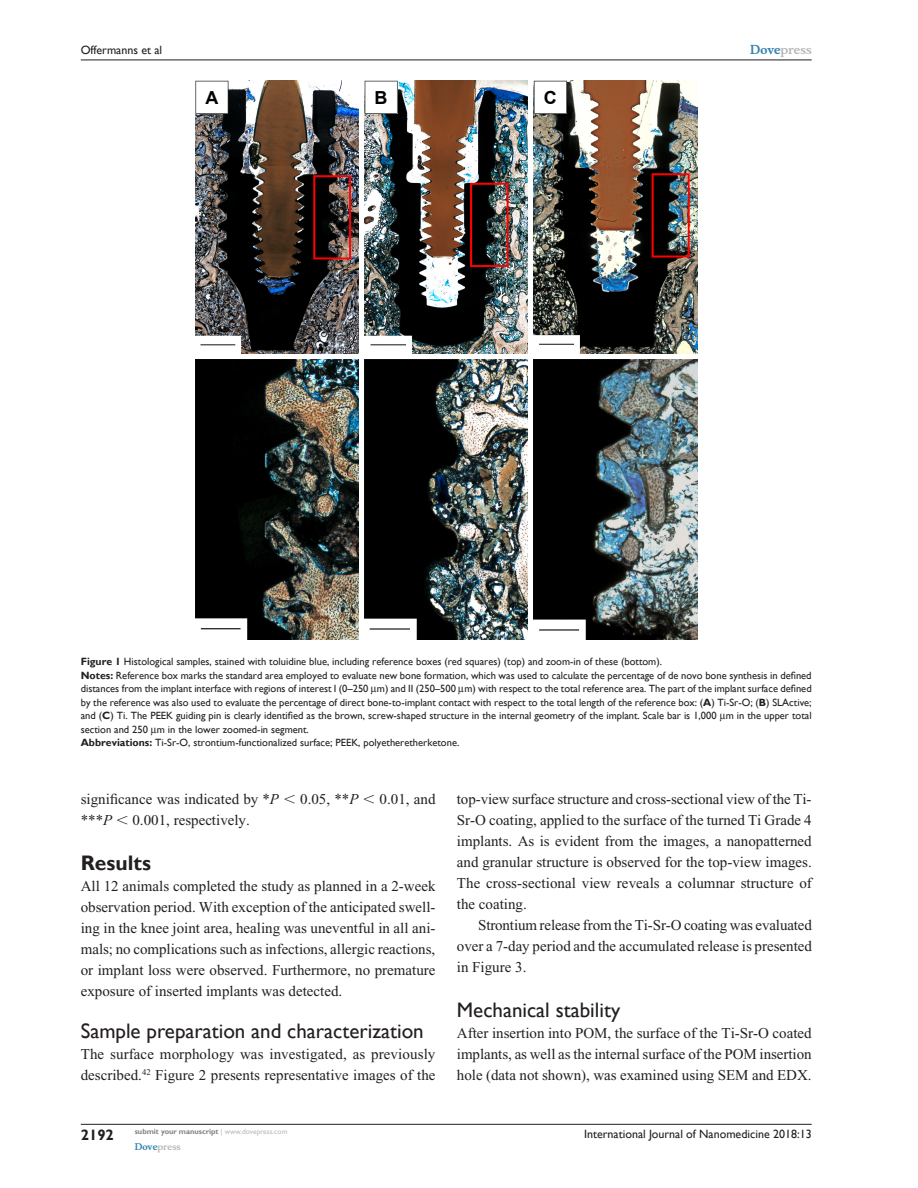
<style>
.page{position:relative;width:918px;height:1188px;background:#fff}
.page>*{position:absolute;margin:0;border:0;box-sizing:border-box;transform-origin:0 0}
.t1{font:21px "Gill Sans";color:#231f20}
.t2{font:700 21px "Gill Sans";color:#231f20}
.TxF{font:15px/21px "Times New Roman";color:#231f20;text-align:justify}
.Tx{font:15px/21px "Times New Roman";color:#231f20;text-align:justify}
.t3{font:700 15px "Gill Sans";color:#231f20}
.t4{font:12px "Gill Sans";color:#231f20}
.t5{font:700 12px "Musee";color:#b8b9bc}
.FigSNRI{font:10.5px/13.5px "Gill Sans";color:#231f20;text-align:justify}
.FigC{font:10.5px "Gill Sans";color:#231f20}
.t6{font:700 9px "Musee";color:#b8b9bc}
.t7{font:700 7.5px "Gill Sans";color:#808285}
.s1{color:#3485ae}
.s2{font-weight:700}
.s3{font-style:italic}
.s4{font-family:"Mathematical Pi One"}
.s5{font-weight:400;color:#b8b9bc}
</style>
<div class="page">
<hr style="left:81px;top:1124px;width:731px;height:1px;background:#231f20">
<hr style="left:81px;top:60px;width:731px;height:1px;background:#231f20">
<img style="left:195px;top:81px;width:164px;height:273px">
<img style="left:365px;top:81px;width:163px;height:273px">
<img style="left:534px;top:81px;width:163px;height:273px">
<img style="left:534px;top:360px;width:163px;height:280px">
<img style="left:365px;top:359px;width:163px;height:281px">
<img style="left:195px;top:359px;width:164px;height:281px">
<svg style="left:195px;top:81px;width:33px;height:33px"></svg>
<svg style="left:365px;top:81px;width:33px;height:33px"></svg>
<svg style="left:534px;top:81px;width:33px;height:33px"></svg>
<p class="t4" style="left:81px;top:43px;width:83px">Offermanns et al</p>
<p class="t5" style="left:750px;top:43px;width:63px"><span class="s1">Dove</span>press</p>
<p class="FigC" style="left:81px;top:655px;width:583px"><span class="s2">Figure 1</span> Histological samples, stained with toluidine blue, including reference boxes (red squares) (top) and zoom-in of these (bottom).</p>
<p class="FigSNRI" style="left:81px;top:669px;width:732px"><span class="s2">Notes:</span> Reference box marks the standard area employed to evaluate new bone formation, which was used to calculate the percentage of de novo bone synthesis in defined distances from the implant interface with regions of interest I (0–250 m) and II (250–500 m) with respect to the total reference area. The part of the implant surface defined by the reference was also used to evaluate the percentage of direct bone-to-implant contact with respect to the total length of the reference box: (<span class="s2">A</span>) Ti-Sr-O; (<span class="s2">B</span>) SLActive; and (<span class="s2">C</span>) Ti. The PEEK guiding pin is clearly identified as the brown, screw-shaped structure in the internal geometry of the implant. Scale bar is 1,000 m in the upper total section and 250 m in the lower zoomed-in segment.</p>
<p class="FigSNRI" style="left:81px;top:736px;width:380px"><span class="s2">Abbreviations:</span> Ti-Sr-O, strontium-functionalized surface; PEEK, polyetheretherketone.</p>
<p class="TxF" style="left:81px;top:788px;width:356px">significance was indicated by *<span class="s3">P</span> <span class="s4">,</span> 0.05, **<span class="s3">P</span> <span class="s4">,</span> 0.01, and ***<span class="s3">P</span> <span class="s4">,</span> 0.001, respectively.</p>
<h1 class="t2" style="left:81px;top:850px;width:72px">Results</h1>
<p class="TxF" style="left:81px;top:875px;width:356px">All 12 animals completed the study as planned in a 2-week observation period. With exception of the anticipated swell&shy;ing in the knee joint area, healing was uneventful in all ani&shy;mals; no complications such as infections, allergic reactions, or implant loss were observed. Furthermore, no premature exposure of inserted implants was detected.</p>
<h2 class="t1" style="left:81px;top:1018px;width:345px">Sample preparation and characterization</h2>
<p class="TxF" style="left:81px;top:1043px;width:356px">The surface morphology was investigated, as previously described.<sup>42</sup> Figure 2 presents representative images of the</p>
<p class="TxF" style="left:457px;top:788px;width:357px">top-view surface structure and cross-sectional view of the Ti-Sr-O coating, applied to the surface of the turned Ti Grade 4 implants. As is evident from the images, a nanopatterned and granular structure is observed for the top-view images.<br>The cross-sectional view reveals a columnar structure of the coating.</p>
<p class="Tx" style="left:457px;top:914px;width:357px;text-indent:21px">Strontium release from the Ti-Sr-O coating was evaluated over a 7-day period and the accumulated release is presented in Figure 3.</p>
<h2 class="t1" style="left:457px;top:997px;width:165px">Mechanical stability</h2>
<p class="TxF" style="left:457px;top:1022px;width:356px">After insertion into POM, the surface of the Ti-Sr-O coated implants, as well as the internal surface of the POM insertion hole (data not shown), was examined using SEM and EDX.</p>
<p class="t3" style="left:81px;top:1126px;width:35px">2192</p>
<p class="t7" style="left:135px;top:1127px;width:154px">submit your manuscript <span class="s5">| www.dovepress.com</span></p>
<p class="t6" style="left:135px;top:1141px;width:48px"><span class="s1">Dove</span>press</p>
<p class="t4" style="left:584px;top:1127px;width:229px">International Journal of Nanomedicine 2018:13</p>
</div>
